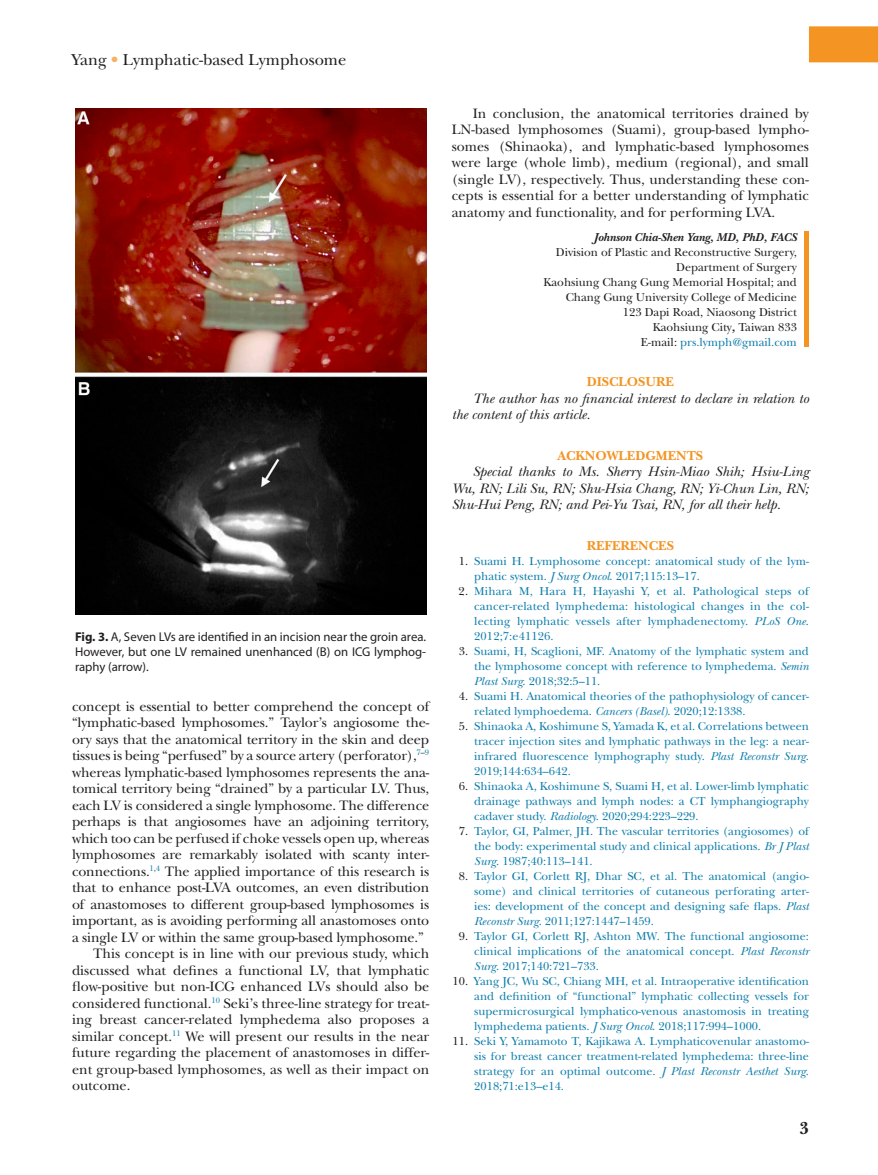
<style>
.page{position:relative;width:878px;height:1175px;background:#fff}
.page>*{position:absolute;margin:0;border:0;box-sizing:border-box;transform-origin:0 0}
.t1{font:700 18px "New Baskerville Std";color:#231f20}
.t2{font:16.5px "New Baskerville Std";color:#231f20}
.t3{font:14.25px/16.5px "New Baskerville Std";letter-spacing:-.01em;color:#231f20;text-align:justify}
.t4{font:italic 14.25px/16.5px "New Baskerville Std";color:#231f20}
.t5{font:700 13.5px "New Baskerville Std";color:#f39423}
.t6{font:12.75px/15px "Myriad Pro";color:#231f20;text-align:justify}
.t7{font:12px/15px "New Baskerville Std";color:#0f7eac;text-align:justify}
.t8{font:12px/15px "New Baskerville Std";color:#231f20;text-align:right}
.t9{font:italic 700 12px "New Baskerville Std";color:#231f20}
.s1{color:#f7b163}
.s2{font-weight:700}
.s3{font-weight:700;font-style:italic}
.s4{color:#0f7eac}
.s5{color:#231f20}
.s6{font-style:italic}
</style>
<div class="page">
<div style="left:808px;top:26px;width:70px;height:36px;background:#f39423"></div>
<hr style="left:804px;top:231px;width:4px;height:15px;background:#f39423">
<hr style="left:804px;top:246px;width:4px;height:30px;background:#f39423">
<hr style="left:804px;top:276px;width:4px;height:30px;background:#f39423">
<hr style="left:804px;top:306px;width:4px;height:15px;background:#f39423">
<hr style="left:804px;top:321px;width:4px;height:15px;background:#f39423">
<hr style="left:804px;top:330px;width:4px;height:17px;background:#f39423">
<img style="left:75px;top:108px;width:351px;height:507px">
<h2 class="t2" style="left:72px;top:50px;width:276px">Yang <span class="s1">•</span> Lymphatic-based Lymphosome</h2>
<p class="t6" style="left:75px;top:629px;width:352px"><span class="s2">Fig. 3.</span> A, Seven LVs are identified in an incision near the groin area.<br>However, but one LV remained unenhanced (B) on ICG lymphog&shy;raphy (arrow).</p>
<p class="t3" style="left:72px;top:698px;width:359px">concept is essential to better comprehend the concept of</p>
<p class="t3" style="left:72px;top:714px;width:359px">“lymphatic-based lymphosomes.” Taylor’s angiosome the-</p>
<p class="t3" style="left:72px;top:731px;width:358px">ory says that the anatomical territory in the skin and deep</p>
<p class="t3" style="left:72px;top:747px;width:359px">tissues is being “perfused” by a source artery (perforator),<sup>7</sup><sup>–</sup><sup>9</sup></p>
<p class="t3" style="left:72px;top:764px;width:359px">whereas lymphatic-based lymphosomes represents the ana-</p>
<p class="t3" style="left:72px;top:780px;width:358px">tomical territory being “drained” by a particular LV. Thus,</p>
<p class="t3" style="left:72px;top:797px;width:359px">each LV is considered a single lymphosome. The difference</p>
<p class="t3" style="left:72px;top:813px;width:358px">perhaps is that angiosomes have an adjoining territory,</p>
<p class="t3" style="left:72px;top:830px;width:358px">which too can be perfused if choke vessels open up, whereas</p>
<p class="t3" style="left:72px;top:846px;width:359px">lymphosomes are remarkably isolated with scanty inter-</p>
<p class="t3" style="left:72px;top:863px;width:359px">connections.<sup>1</sup><sup>,</sup><sup>4</sup> The applied importance of this research is</p>
<p class="t3" style="left:72px;top:879px;width:358px">that to enhance post-LVA outcomes, an even distribution</p>
<p class="t3" style="left:72px;top:896px;width:358px">of anastomoses to different group-based lymphosomes is</p>
<p class="t3" style="left:72px;top:912px;width:358px">important, as is avoiding performing all anastomoses onto</p>
<p class="t3" style="left:72px;top:929px;width:353px">a single LV or within the same group-based lymphosome.”</p>
<p class="t3" style="left:93px;top:945px;width:338px">This concept is in line with our previous study, which</p>
<p class="t3" style="left:72px;top:962px;width:359px">discussed what defines a functional LV, that lymphatic</p>
<p class="t3" style="left:72px;top:978px;width:359px">flow-positive but non-ICG enhanced LVs should also be</p>
<p class="t3" style="left:72px;top:995px;width:359px">considered functional.<sup>10</sup> Seki’s three-line strategy for treat-</p>
<p class="t3" style="left:72px;top:1011px;width:359px">ing breast cancer-related lymphedema also proposes a</p>
<p class="t3" style="left:72px;top:1028px;width:359px">similar concept.<sup>11</sup> We will present our results in the near</p>
<p class="t3" style="left:72px;top:1044px;width:359px">future regarding the placement of anastomoses in differ-</p>
<p class="t3" style="left:72px;top:1061px;width:359px">ent group-based lymphosomes, as well as their impact on</p>
<p class="t3" style="left:72px;top:1077px;width:60px">outcome.</p>
<p class="t3" style="left:451px;top:105px;width:359px;text-indent:21px">In conclusion, the anatomical territories drained by LN-based lymphosomes (Suami), group-based lympho&shy;somes (Shinaoka), and lymphatic-based lymphosomes were large (whole limb), medium (regional), and small (single LV), respectively. Thus, understanding these con&shy;cepts is essential for a better understanding of lymphatic anatomy and functionality, and for performing LVA.</p>
<p class="t9" style="left:594px;top:230px;width:204px">Johnson Chia-Shen Yang, MD, PhD, FACS</p>
<p class="t8" style="left:543px;top:244px;width:255px">Division of Plastic and Reconstructive Surgery, Department of Surgery<br>Kaohsiung Chang Gung Memorial Hospital; and Chang Gung University College of Medicine<br>123 Dapi Road, Niaosong District<br>Kaohsiung City<span class="s3">,</span> Taiwan 833<br>E-mail: <span class="s4">prs.lymph@gmail.com</span></p>
<p class="t5" style="left:586px;top:374px;width:89px">DISCLOSURE</p>
<p class="t4" style="left:451px;top:390px;width:358px;text-indent:21px">The author has no financial interest to declare in relation to the content of this article.</p>
<p class="t5" style="left:557px;top:447px;width:147px">ACKNOWLEDGMENTS</p>
<p class="t4" style="left:451px;top:463px;width:359px;text-align:justify;text-indent:21px">Special thanks to Ms. Sherry Hsin-Miao Shih; Hsiu-Ling Wu, RN; Lili Su, RN; Shu-Hsia Chang, RN; Yi-Chun Lin, RN; Shu-Hui Peng, RN; and Pei-Yu Tsai, RN, for all their help.</p>
<p class="t5" style="left:586px;top:537px;width:89px">REFERENCES</p>
<p class="t7" style="left:474px;top:553px;width:336px;text-indent:-15px"><span class="s5">1.</span> Suami H. Lymphosome concept: anatomical study of the lym&shy;phatic system. <span class="s6">J Surg Oncol</span>. 2017;115:13–17.</p>
<p class="t7" style="left:474px;top:583px;width:336px;text-indent:-16px"><span class="s5">2.</span> Mihara M, Hara H, Hayashi Y, et al. Pathological steps of cancer-related lymphedema: histological changes in the col&shy;lecting lymphatic vessels after lymphadenectomy. <span class="s6">PLoS One</span>.<br>2012;7:e41126.</p>
<p class="t7" style="left:474px;top:643px;width:336px;text-indent:-15px"><span class="s5">3.</span> Suami, H, Scaglioni, MF. Anatomy of the lymphatic system and the lymphosome concept with reference to lymphedema. <span class="s6">Semin Plast Surg</span>. 2018;32:5–11.</p>
<p class="t7" style="left:474px;top:688px;width:336px;text-indent:-15px"><span class="s5">4.</span> Suami H. Anatomical theories of the pathophysiology of cancer&shy;related lymphoedema. <span class="s6">Cancers (Basel)</span>. 2020;12:1338.</p>
<p class="t7" style="left:474px;top:718px;width:336px;text-indent:-15px"><span class="s5">5.</span> Shinaoka A, Koshimune S, Yamada K, et al. Correlations between tracer injection sites and lymphatic pathways in the leg: a near&shy;infrared fluorescence lymphography study. <span class="s6">Plast Reconstr Surg</span>.<br>2019;144:634–642.</p>
<p class="t7" style="left:474px;top:778px;width:336px;text-indent:-15px"><span class="s5">6.</span> Shinaoka A, Koshimune S, Suami H, et al. Lower-limb lymphatic drainage pathways and lymph nodes: a CT lymphangiography cadaver study. <span class="s6">Radiology</span>. 2020;294:223–229.</p>
<p class="t7" style="left:474px;top:823px;width:336px;text-indent:-15px"><span class="s5">7.</span> Taylor, GI, Palmer, JH. The vascular territories (angiosomes) of the body: experimental study and clinical applications. <span class="s6">Br J Plast Surg</span>. 1987;40:113–141.</p>
<p class="t7" style="left:474px;top:868px;width:336px;text-indent:-15px"><span class="s5">8.</span> Taylor GI, Corlett RJ, Dhar SC, et al. The anatomical (angio&shy;some) and clinical territories of cutaneous perforating arter&shy;ies: development of the concept and designing safe flaps. <span class="s6">Plast Reconstr Surg</span>. 2011;127:1447–1459.</p>
<p class="t7" style="left:474px;top:928px;width:336px;text-indent:-15px"><span class="s5">9.</span> Taylor GI, Corlett RJ, Ashton MW. The functional angiosome: clinical implications of the anatomical concept. <span class="s6">Plast Reconstr Surg</span>. 2017;140:721–733.</p>
<p class="t7" style="left:474px;top:973px;width:336px;text-indent:-22px"><span class="s5">10.</span> Yang JC, Wu SC, Chiang MH, et al. Intraoperative identification and definition of “functional” lymphatic collecting vessels for supermicrosurgical lymphatico-venous anastomosis in treating lymphedema patients. <span class="s6">J Surg Oncol</span>. 2018;117:994–1000.</p>
<p class="t7" style="left:474px;top:1033px;width:336px;text-indent:-22px"><span class="s5">11.</span> Seki Y, Yamamoto T, Kajikawa A. Lymphaticovenular anastomo&shy;sis for breast cancer treatment-related lymphedema: three-line strategy for an optimal outcome. <span class="s6">J Plast Reconstr Aesthet Surg</span>.<br>2018;71:e13–e14.</p>
<h1 class="t1" style="left:799px;top:1118px;width:11px">3</h1>
</div>
